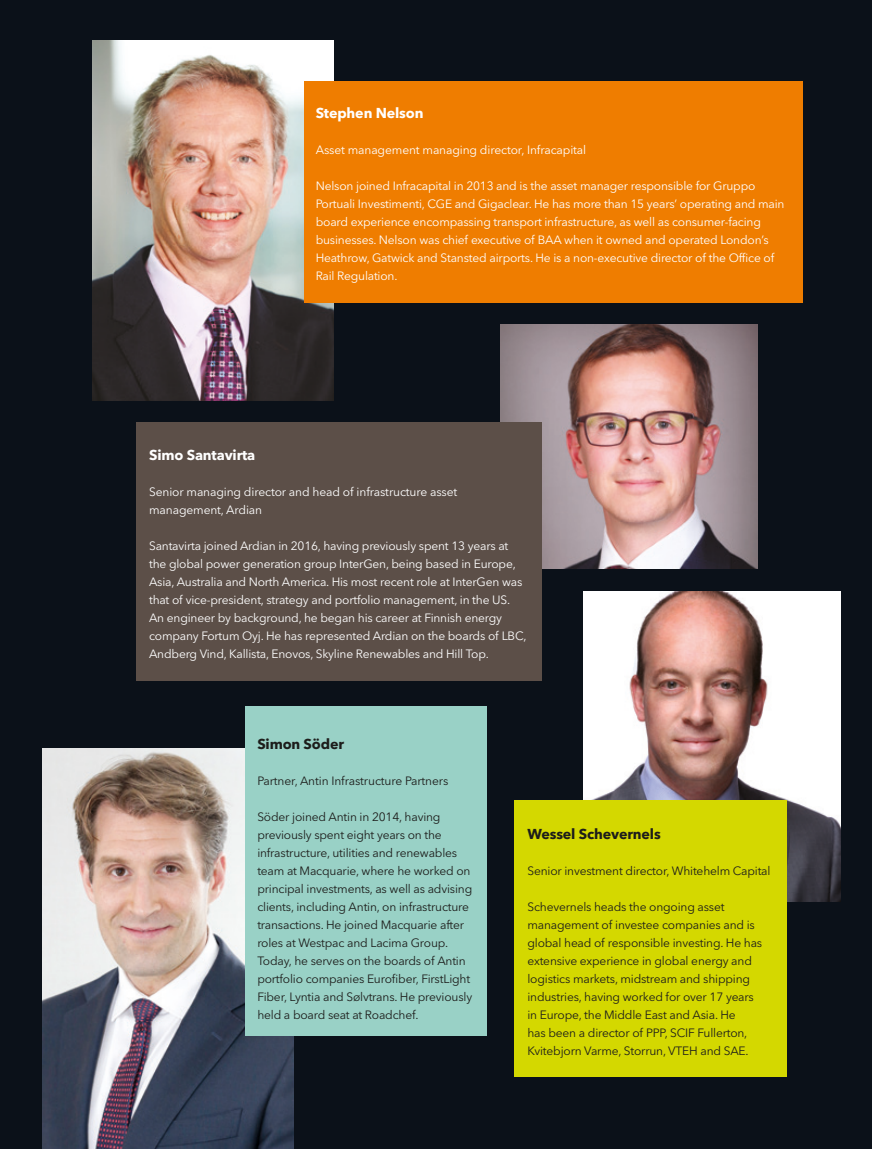
<style>
.page{position:relative;width:872px;height:1149px;background:#fff}
.page>*{position:absolute;margin:0;border:0;box-sizing:border-box;transform-origin:0 0}
.t1{font:700 14.25px "Avenir Next LT Pro";letter-spacing:-.01em;color:#fff}
.t2{font:700 14.25px "Avenir Next LT Pro";letter-spacing:-.01em;color:#1d1d1b}
.t3{font:12px/18px "Avenir Next LT Pro";letter-spacing:-.015em;color:#fff}
.t4{font:12px/18px "Avenir Next LT Pro";letter-spacing:-.015em;color:#1d1d1b}
</style>
<div class="page">
<div style="left:0;top:0;width:872px;height:1148px;background:#0b1119"></div>
<img style="left:92px;top:40px;width:241px;height:360px">
<div style="left:304px;top:81px;width:498px;height:221px;background:#ef7d00"></div>
<img style="left:501px;top:324px;width:256px;height:244px">
<div style="left:136px;top:422px;width:405px;height:258px;background:#5c4f48"></div>
<img style="left:583px;top:591px;width:257px;height:310px">
<div style="left:514px;top:799px;width:273px;height:276px;background:#d4d800"></div>
<img style="left:43px;top:748px;width:250px;height:400px">
<div style="left:245px;top:706px;width:241px;height:329px;background:#99d1c6"></div>
<p class="t1" style="left:316px;top:104px;width:109px">Stephen Nelson</p>
<p class="t3" style="left:316px;top:141px;width:272px">Asset management managing director, Infracapital</p>
<p class="t3" style="left:316px;top:177px;width:470px">Nelson joined Infracapital in 2013 and is the asset manager responsible for Gruppo Portuali Investimenti, CGE and Gigaclear. He has more than 15 years’ operating and main board experience encompassing transport infrastructure, as well as consumer-facing businesses. Nelson was chief executive of BAA when it owned and operated London’s Heathrow, Gatwick and Stansted airports. He is a non-executive director of the Office of Rail Regulation.</p>
<p class="t1" style="left:149px;top:446px;width:108px">Simo Santavirta</p>
<p class="t3" style="left:149px;top:483px;width:310px">Senior managing director and head of infrastructure asset management, Ardian</p>
<p class="t3" style="left:149px;top:537px;width:379px">Santavirta joined Ardian in 2016, having previously spent 13 years at the global power generation group InterGen, being based in Europe, Asia, Australia and North America. His most recent role at InterGen was that of vice-president, strategy and portfolio management, in the US.<br>An engineer by background, he began his career at Finnish energy company Fortum Oyj. He has represented Ardian on the boards of LBC, Andberg Vind, Kallista, Enovos, Skyline Renewables and Hill Top.</p>
<p class="t2" style="left:257px;top:734px;width:88px">Simon Söder</p>
<p class="t4" style="left:257px;top:771px;width:192px">Partner, Antin Infrastructure Partners</p>
<p class="t4" style="left:257px;top:807px;width:216px">Söder joined Antin in 2014, having previously spent eight years on the infrastructure, utilities and renewables team at Macquarie, where he worked on principal investments, as well as advising clients, including Antin, on infrastructure transactions. He joined Macquarie after roles at Westpac and Lacima Group.<br>Today, he serves on the boards of Antin portfolio companies Eurofiber, FirstLight Fiber, Lyntia and Sølvtrans. He previously held a board seat at Roadchef.</p>
<p class="t2" style="left:527px;top:824px;width:135px">Wessel Schevernels</p>
<p class="t4" style="left:527px;top:861px;width:244px">Senior investment director, Whitehelm Capital</p>
<p class="t4" style="left:527px;top:897px;width:236px">Schevernels heads the ongoing asset management of investee companies and is global head of responsible investing. He has extensive experience in global energy and logistics markets, midstream and shipping industries, having worked for over 17 years in Europe, the Middle East and Asia. He<br>has been a director of PPP, SCIF Fullerton, Kvitebjorn Varme, Storrun, VTEH and SAE.</p>
</div>
